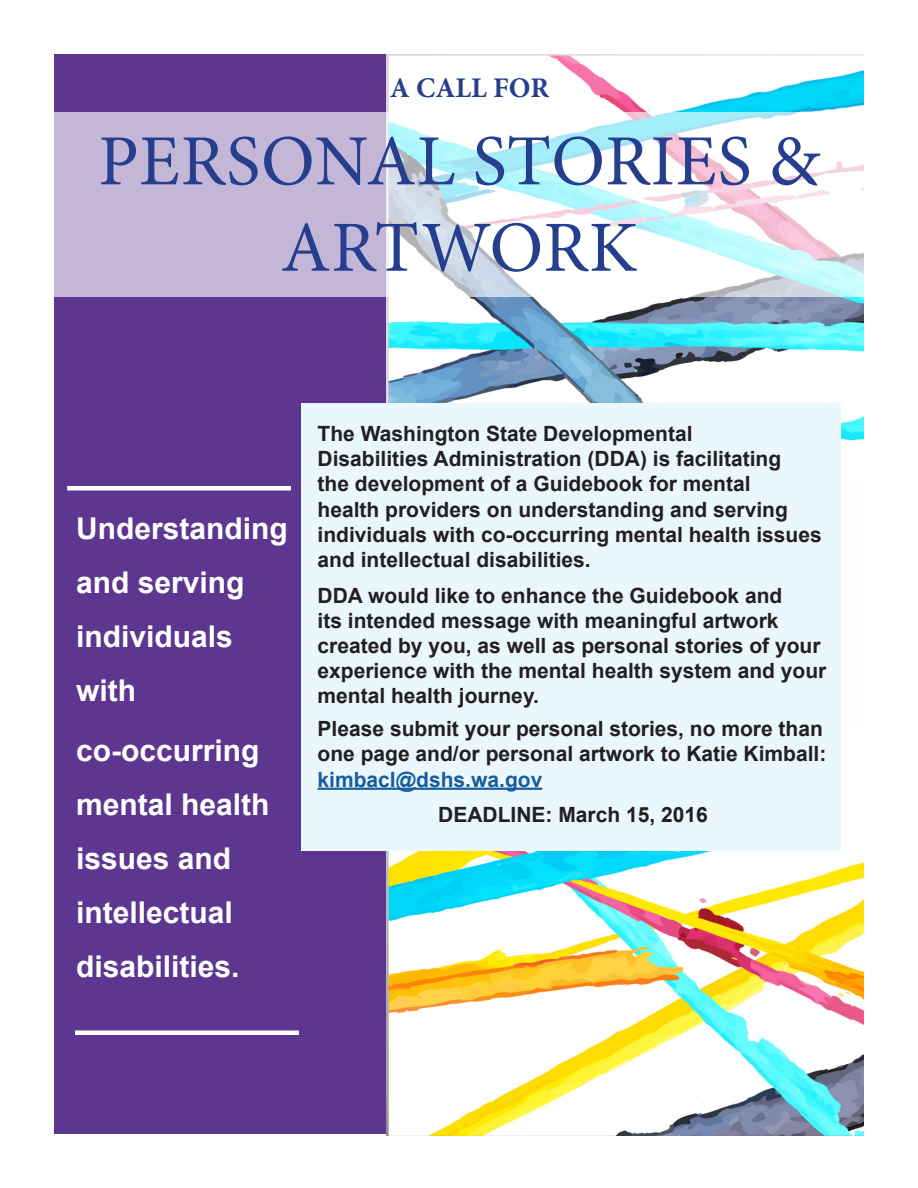
<style>
.page{position:relative;width:918px;height:1188px;background:#fff}
.page>*{position:absolute;margin:0;border:0;box-sizing:border-box;transform-origin:0 0}
.t1{font:72px/86.4px "Minion Pro";letter-spacing:.01em;color:#253f8e;text-align:center}
.t2{font:700 30px/54px "Arial";color:#fff}
.t3{font:700 28.5px "Minion Pro";color:#253f8e}
.t4{font:700 21px/25.2px "Arial";color:#231f20}
.s1{color:#175d9e}
</style>
<div class="page">
<div style="left:54px;top:54px;width:333px;height:1080px;background:#5d3690"></div>
<img style="left:386px;top:54px;width:478px;height:1081px">
<svg style="left:54px;top:112px;width:810px;height:185px"></svg>
<div style="left:302px;top:403px;width:540px;height:447px;background:#eaf7fd"></div>
<hr style="left:318px;top:788px;width:224px;height:2px;background:#175d9e">
<hr style="left:67px;top:486px;width:224px;height:4px;background:#fff">
<div style="left:75px;top:1030px;width:224px;height:5px;background:#fff"></div>
<p class="t3" style="left:390px;top:68px;width:161px">A CALL FOR</p>
<p class="t1" style="left:98px;top:118px;width:723px">PERSONAL STORIES &amp;<br>ARTWORK</p>
<p class="t2" style="left:76px;top:503px;width:213px">Understanding and serving individuals with</p>
<p class="t2" style="left:76px;top:725px;width:195px">co-occurring mental health issues and intellectual disabilities.</p>
<p class="t4" style="left:318px;top:422px;width:506px">The Washington State Developmental<br>Disabilities Administration (DDA) is facilitating<br>the development of a Guidebook for mental<br>health providers on understanding and serving individuals with co-occurring mental health issues and intellectual disabilities.</p>
<p class="t4" style="left:318px;top:583px;width:510px">DDA would like to enhance the Guidebook and<br>its intended message with meaningful artwork created by you, as well as personal stories of your experience with the mental health system and your mental health journey.</p>
<p class="t4" style="left:318px;top:717px;width:510px">Please submit your personal stories, no more than one page and/or personal artwork to Katie Kimball: <span class="s1">kimbacl@dshs.wa.gov</span></p>
<p class="t4" style="left:438px;top:803px;width:271px">DEADLINE: March 15, 2016</p>
</div>
